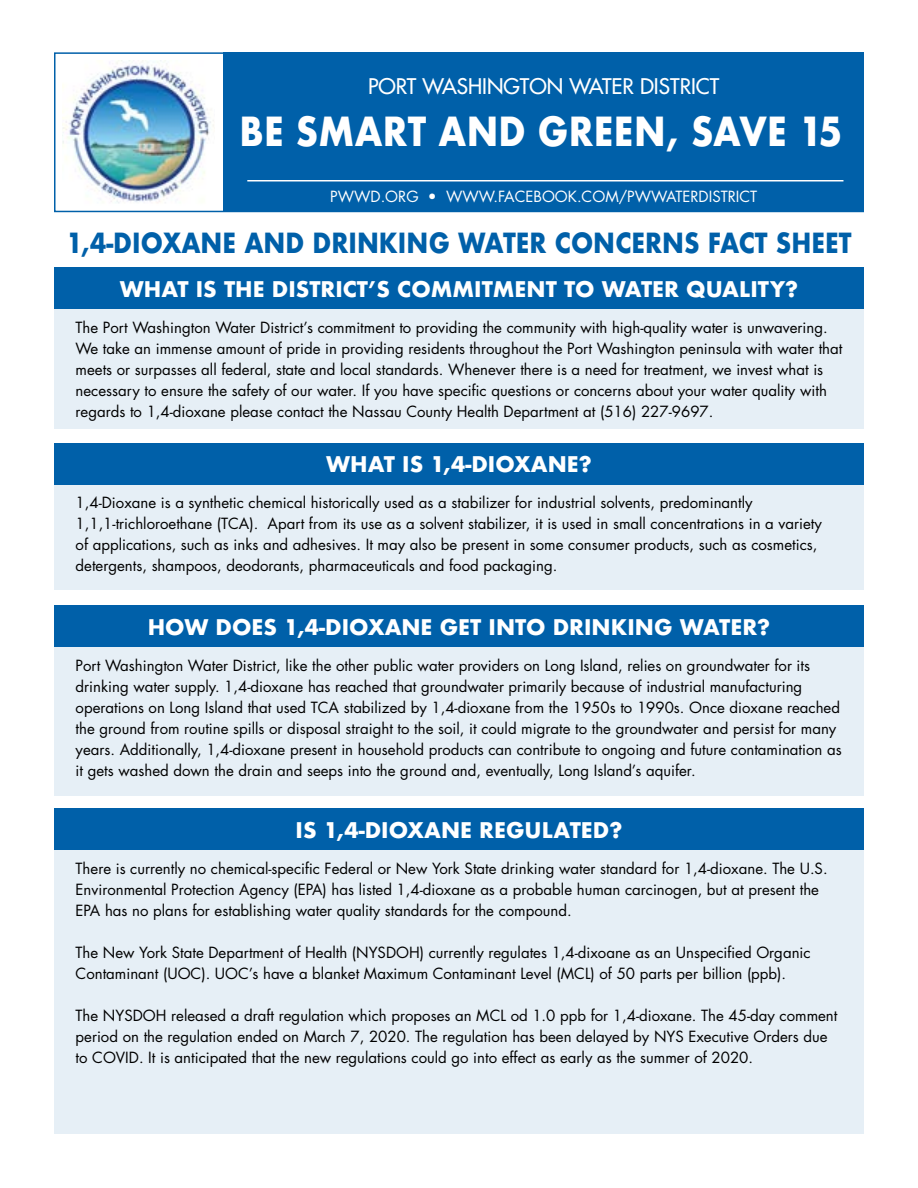
<style>
.page{position:relative;width:918px;height:1188px;background:#fff}
.page>*{position:absolute;margin:0;border:0;box-sizing:border-box;transform-origin:0 0}
.t1{font:700 39px "Futura";letter-spacing:.01em;color:#fff;scale:.89 1}
.t2{font:700 27px "Futura";color:#0060a9;scale:.89 1}
.t3{font:700 21px "Futura";color:#fff}
.t4{font:21px "Futura";color:#fff}
.t5{font:15px/21px "Futura";color:#000}
.t6{font:15px "Futura";color:#fff}
</style>
<div class="page">
<div style="left:54px;top:269px;width:810px;height:160px;background:#e6eff6"></div>
<div style="left:54px;top:445px;width:810px;height:144px;background:#e6eff6"></div>
<div style="left:54px;top:607px;width:810px;height:188px;background:#e6eff6"></div>
<div style="left:54px;top:810px;width:810px;height:324px;background:#e6eff6"></div>
<div style="left:54px;top:268px;width:810px;height:41px;background:#0060a9"></div>
<div style="left:54px;top:443px;width:810px;height:41px;background:#0060a9"></div>
<div style="left:54px;top:606px;width:810px;height:41px;background:#0060a9"></div>
<div style="left:54px;top:809px;width:810px;height:41px;background:#0060a9"></div>
<div style="left:224px;top:52px;width:640px;height:160px;background:#0060a9"></div>
<div style="left:54px;top:52px;width:810px;height:160px;border:2px solid #0060a9"></div>
<hr style="left:247px;top:180px;width:596px;height:2px;background:#fff">
<img style="left:63px;top:60px;width:151px;height:143px">
<h3 class="t4" style="left:368px;top:73px;width:353px">PORT WASHINGTON WATER DISTRICT</h3>
<h1 class="t1" style="left:240px;top:103px;width:679px">BE SMART AND GREEN, SAVE 15</h1>
<p class="t6" style="left:330px;top:186px;width:429px">PWWD.ORG • WWW.FACEBOOK.COM/PWWATERDISTRICT</p>
<h2 class="t2" style="left:66px;top:223px;width:884px">1,4-DIOXANE AND DRINKING WATER CONCERNS FACT SHEET</h2>
<h3 class="t3" style="left:120px;top:274px;width:680px">WHAT IS THE DISTRICT’S COMMITMENT TO WATER QUALITY?</h3>
<p class="t5" style="left:76px;top:317px;width:768px">The Port Washington Water District’s commitment to providing the community with high-quality water is unwavering.<br>We take an immense amount of pride in providing residents throughout the Port Washington peninsula with water that meets or surpasses all federal, state and local standards. Whenever there is a need for treatment, we invest what is necessary to ensure the safety of our water. If you have specific questions or concerns about your water quality with regards to 1,4-dioxane please contact the Nassau County Health Department at (516) 227-9697.</p>
<h3 class="t3" style="left:326px;top:449px;width:267px">WHAT IS 1,4-DIOXANE?</h3>
<p class="t5" style="left:76px;top:492px;width:748px">1,4-Dioxane is a synthetic chemical historically used as a stabilizer for industrial solvents, predominantly 1,1,1-trichloroethane (TCA). Apart from its use as a solvent stabilizer, it is used in small concentrations in a variety of applications, such as inks and adhesives. It may also be present in some consumer products, such as cosmetics, detergents, shampoos, deodorants, pharmaceuticals and food packaging.</p>
<h3 class="t3" style="left:148px;top:612px;width:624px">HOW DOES 1,4-DIOXANE GET INTO DRINKING WATER?</h3>
<p class="t5" style="left:76px;top:654px;width:768px">Port Washington Water District, like the other public water providers on Long Island, relies on groundwater for its drinking water supply. 1,4-dioxane has reached that groundwater primarily because of industrial manufacturing operations on Long Island that used TCA stabilized by 1,4-dioxane from the 1950s to 1990s. Once dioxane reached the ground from routine spills or disposal straight to the soil, it could migrate to the groundwater and persist for many years. Additionally, 1,4-dioxane present in household products can contribute to ongoing and future contamination as it gets washed down the drain and seeps into the ground and, eventually, Long Island’s aquifer.</p>
<h3 class="t3" style="left:296px;top:815px;width:328px">IS 1,4-DIOXANE REGULATED?</h3>
<p class="t5" style="left:76px;top:858px;width:754px">There is currently no chemical-specific Federal or New York State drinking water standard for 1,4-dioxane. The U.S.<br>Environmental Protection Agency (EPA) has listed 1,4-dioxane as a probable human carcinogen, but at present the<br>EPA has no plans for establishing water quality standards for the compound.</p>
<p class="t5" style="left:76px;top:942px;width:737px">The New York State Department of Health (NYSDOH) currently regulates 1,4-dixoane as an Unspecified Organic<br>Contaminant (UOC). UOC’s have a blanket Maximum Contaminant Level (MCL) of 50 parts per billion (ppb).</p>
<p class="t5" style="left:76px;top:1005px;width:763px">The NYSDOH released a draft regulation which proposes an MCL od 1.0 ppb for 1,4-dioxane. The 45-day comment period on the regulation ended on March 7, 2020. The regulation has been delayed by NYS Executive Orders due to COVID. It is anticipated that the new regulations could go into effect as early as the summer of 2020.</p>
</div>
